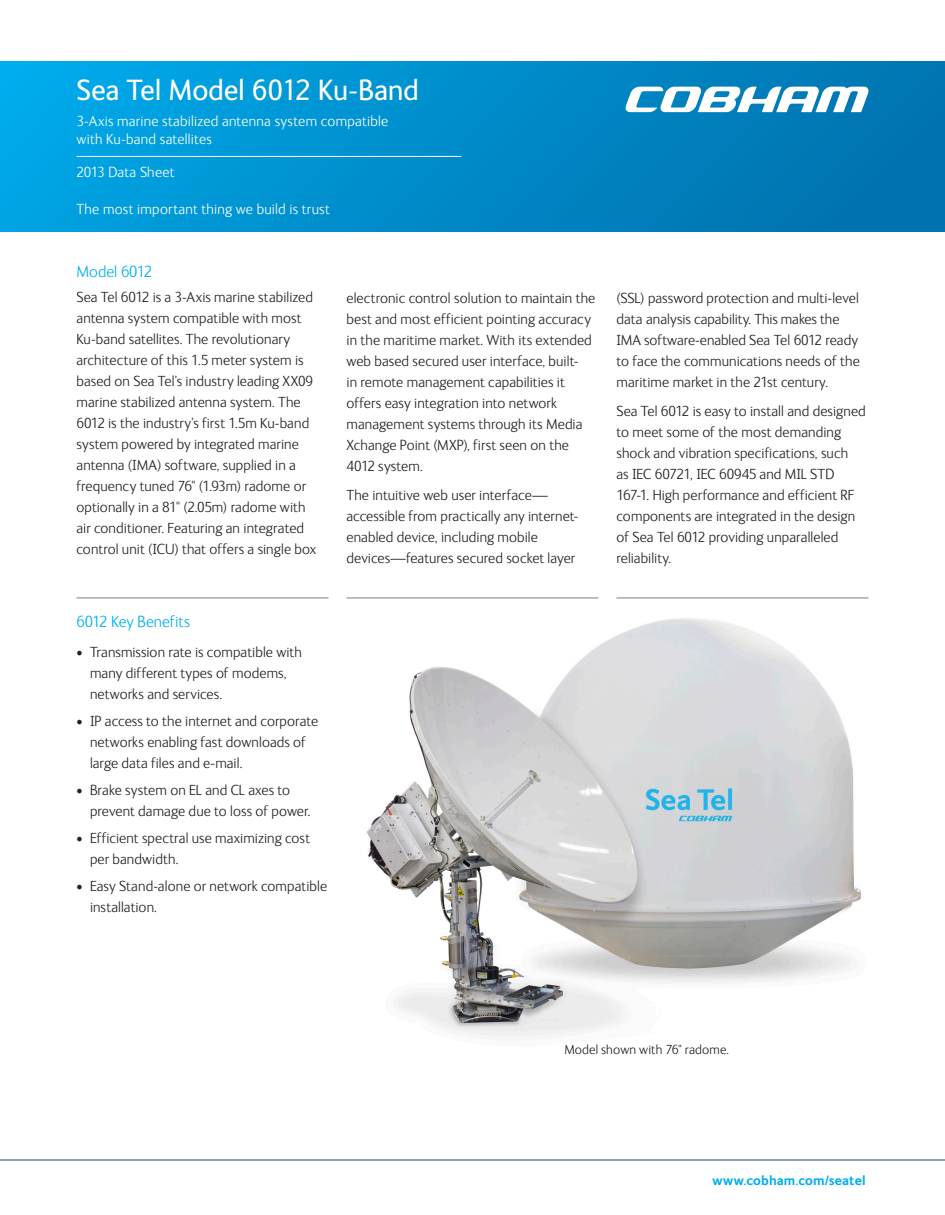
<style>
.page{position:relative;width:945px;height:1215px;background:#fff}
.page>*{position:absolute;margin:0;border:0;box-sizing:border-box;transform-origin:0 0}
.t1{font:30px "FS Ingrid";letter-spacing:.005em;color:#fff}
.subhead{font:300 16.5px "FS Ingrid";letter-spacing:-.005em;color:#00aeef}
.t2{font:300 15px/21px "FS Ingrid";letter-spacing:.005em;color:#231f20}
.t3{font:300 15px/18px "FS Ingrid";letter-spacing:.015em;color:#fff}
.t4{font:300 13.5px "FS Ingrid";letter-spacing:.01em;color:#231f20}
.t5{font:700 13.5px "FS Ingrid";letter-spacing:.005em;color:#00aeef}
</style>
<div class="page">
<img style="left:366px;top:618px;width:495px;height:418px">
<hr style="left:76px;top:597px;width:252px;height:2px;background:#a8a9ad">
<hr style="left:346px;top:597px;width:252px;height:2px;background:#a8a9ad">
<hr style="left:0;top:1159px;width:945px;height:2px;background:#94a2aa">
<div style="left:0;top:61px;width:945px;height:170px;background:linear-gradient(to right,#00a7e7,#0070ab)"></div>
<hr style="left:76px;top:156px;width:385px;height:1px;background:#fff">
<svg style="left:625px;top:87px;width:244px;height:25px"></svg>
<hr style="left:616px;top:597px;width:252px;height:2px;background:#a8a9ad">
<p class="t1" style="left:76px;top:74px;width:344px">Sea Tel Model 6012 Ku-Band</p>
<p class="t3" style="left:76px;top:113px;width:313px">3-Axis marine stabilized antenna system compatible with Ku-band satellites</p>
<p class="t3" style="left:76px;top:163px;width:99px">2013 Data Sheet</p>
<p class="t3" style="left:76px;top:201px;width:255px">The most important thing we build is trust</p>
<p class="subhead" style="left:76px;top:263px;width:77px">Model 6012</p>
<p class="t2" style="left:76px;top:287px;width:241px">Sea Tel 6012 is a 3-Axis marine stabilized antenna system compatible with most Ku-band satellites. The revolutionary architecture of this 1.5 meter system is based on Sea Tel’s industry leading XX09 marine stabilized antenna system. The 6012 is the industry’s first 1.5m Ku-band system powered by integrated marine antenna (IMA) software, supplied in a frequency tuned 76" (1.93m) radome or optionally in a 81" (2.05m) radome with air conditioner. Featuring an integrated control unit (ICU) that offers a single box</p>
<p class="subhead" style="left:76px;top:614px;width:115px">6012 Key Benefits</p>
<p class="t2" style="left:90px;top:642px;width:214px;text-indent:-14px">• Transmission rate is compatible with many different types of modems, networks and services.</p>
<p class="t2" style="left:90px;top:711px;width:230px;text-indent:-14px">• IP access to the internet and corporate networks enabling fast downloads of large data files and e-mail.</p>
<p class="t2" style="left:90px;top:780px;width:222px;text-indent:-14px">• Brake system on EL and CL axes to prevent damage due to loss of power.</p>
<p class="t2" style="left:90px;top:828px;width:222px;text-indent:-14px">• Efficient spectral use maximizing cost per bandwidth.</p>
<p class="t2" style="left:90px;top:876px;width:239px;text-indent:-14px">• Easy Stand-alone or network compatible installation.</p>
<p class="t2" style="left:346px;top:287px;width:250px">electronic control solution to maintain the best and most efficient pointing accuracy in the maritime market. With its extended web based secured user interface, built-<br>in remote management capabilities it offers easy integration into network management systems through its Media Xchange Point (MXP), first seen on the 4012 system.</p>
<p class="t2" style="left:346px;top:485px;width:234px">The intuitive web user interface— accessible from practically any internet&shy;enabled device, including mobile devices—features secured socket layer</p>
<p class="t2" style="left:616px;top:287px;width:245px">(SSL) password protection and multi-level data analysis capability. This makes the IMA software-enabled Sea Tel 6012 ready to face the communications needs of the maritime market in the 21st century.</p>
<p class="t2" style="left:616px;top:401px;width:251px">Sea Tel 6012 is easy to install and designed to meet some of the most demanding shock and vibration specifications, such<br>as IEC 60721, IEC 60945 and MIL STD 167-1. High performance and efficient RF components are integrated in the design of Sea Tel 6012 providing unparalleled reliability.</p>
<p class="t4" style="left:564px;top:1043px;width:166px">Model shown with 76" radome.</p>
<p class="t5" style="left:712px;top:1173px;width:155px">www.cobham.com/seatel</p>
</div>
